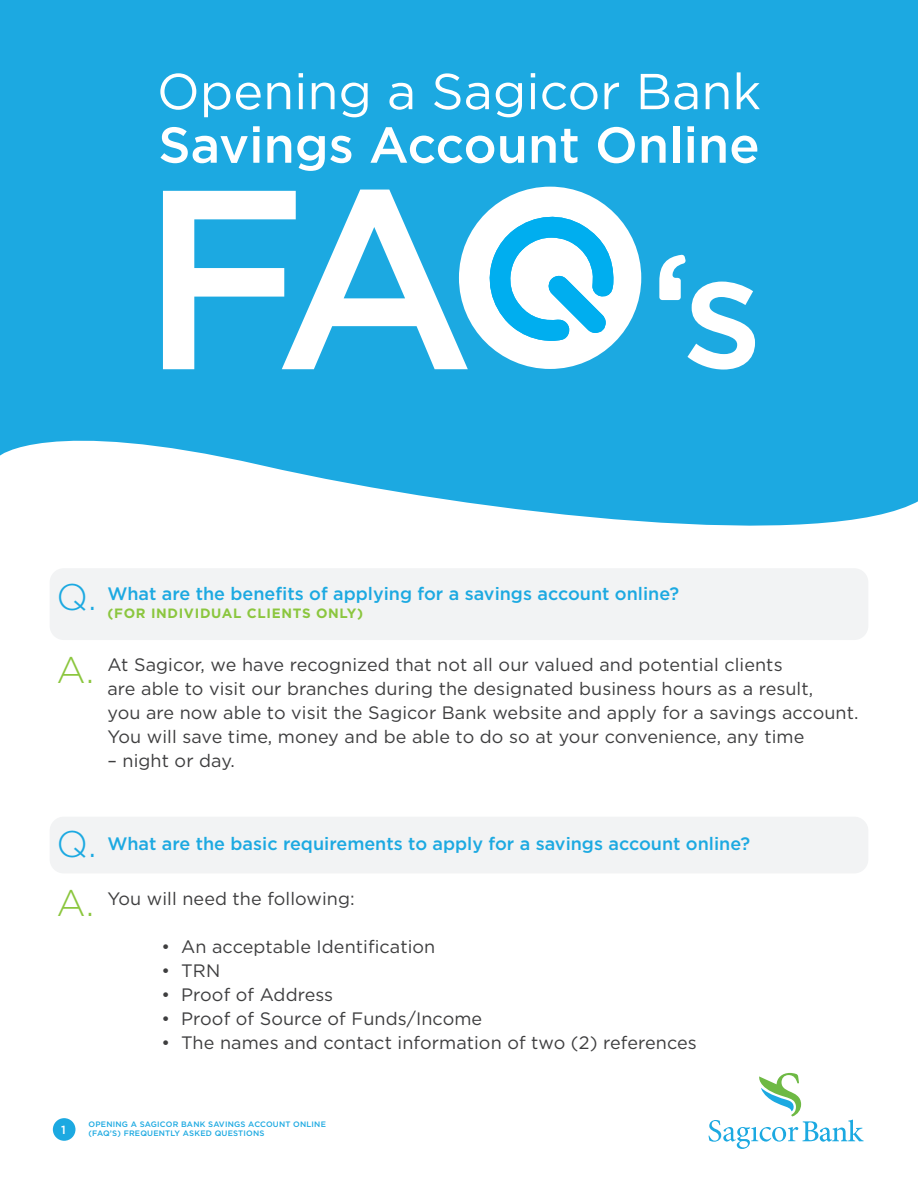
<style>
.page{position:relative;width:918px;height:1188px;background:#fff}
.page>*{position:absolute;margin:0;border:0;box-sizing:border-box;transform-origin:0 0}
.t1{font:500 50.4px "Gotham";color:#fff}
.t2{font:50.4px "Gotham";color:#fff}
.t3{font:18px/24px "Gotham";letter-spacing:.005em;color:#3e3e3f}
.t4{font:500 18px "Gotham";color:#1ca9e1}
.t5{font:700 13.5px "Gotham";letter-spacing:.05em;color:#8bc63e}
.t6{font:500 11.85px "Gotham";color:#fff}
.t7{font:500 7.8px/8.9px "Gotham";letter-spacing:.025em;color:#1ca9e1}
.s1{font-weight:300;font-size:37.05px}
.s2{font-weight:300;font-size:37.05px;color:#8bc63e}
</style>
<div class="page">
<div style="left:50px;top:568px;width:818px;height:72px;background:#f2f3f4;border-radius:14px"></div>
<svg style="left:0;top:0;width:918px;height:526px;background:#2eb0e3"></svg>
<div style="left:459px;top:187px;width:182px;height:182px;background:#fff;border-radius:50%"></div>
<svg style="left:484px;top:212px;width:130px;height:129px"></svg>
<svg style="left:163px;top:190px;width:305px;height:179px"></svg>
<svg style="left:659px;top:255px;width:96px;height:115px"></svg>
<svg style="left:709px;top:1073px;width:155px;height:76px"></svg>
<div style="left:53px;top:1118px;width:22px;height:23px;background:#1ca9e1;border-radius:50%"></div>
<div style="left:50px;top:817px;width:818px;height:56px;background:#f2f3f4;border-radius:14px"></div>
<h1 class="t2" style="left:157px;top:63px;width:606px">Opening a Sagicor Bank</h1>
<h1 class="t1" style="left:158px;top:112px;width:603px">Savings Account Online</h1>
<p class="t4" style="left:57px;top:582px;width:624px"><span class="s1">Q.</span> What are the benefits of applying for a savings account online?</p>
<p class="t5" style="left:107px;top:605px;width:257px">(FOR INDIVIDUAL CLIENTS ONLY)</p>
<p class="t3" style="left:107px;top:653px;width:753px;text-indent:-51px"><span class="s2">A.</span> At Sagicor, we have recognized that not all our valued and potential clients<br>are able to visit our branches during the designated business hours as a result,<br>you are now able to visit the Sagicor Bank website and apply for a savings account.<br>You will save time, money and be able to do so at your convenience, any time</p>
<p class="t3" style="left:107px;top:749px;width:129px">– night or day.</p>
<p class="t4" style="left:57px;top:832px;width:695px"><span class="s1">Q.</span> What are the basic requirements to apply for a savings account online?</p>
<p class="t3" style="left:57px;top:886px;width:300px"><span class="s2">A.</span> You will need the following:</p>
<p class="t3" style="left:161px;top:934px;width:275px">• An acceptable Identification</p>
<p class="t3" style="left:161px;top:958px;width:60px">• TRN</p>
<p class="t3" style="left:161px;top:982px;width:173px">• Proof of Address</p>
<p class="t3" style="left:161px;top:1006px;width:322px">• Proof of Source of Funds/Income</p>
<p class="t3" style="left:161px;top:1030px;width:537px">• The names and contact information of two (2) references</p>
<p class="t6" style="left:61px;top:1122px;width:6px">1</p>
<p class="t7" style="left:89px;top:1120px;width:239px">OPENING A SAGICOR BANK SAVINGS ACCOUNT ONLINE (FAQ’S) FREQUENTLY ASKED QUESTIONS</p>
</div>
